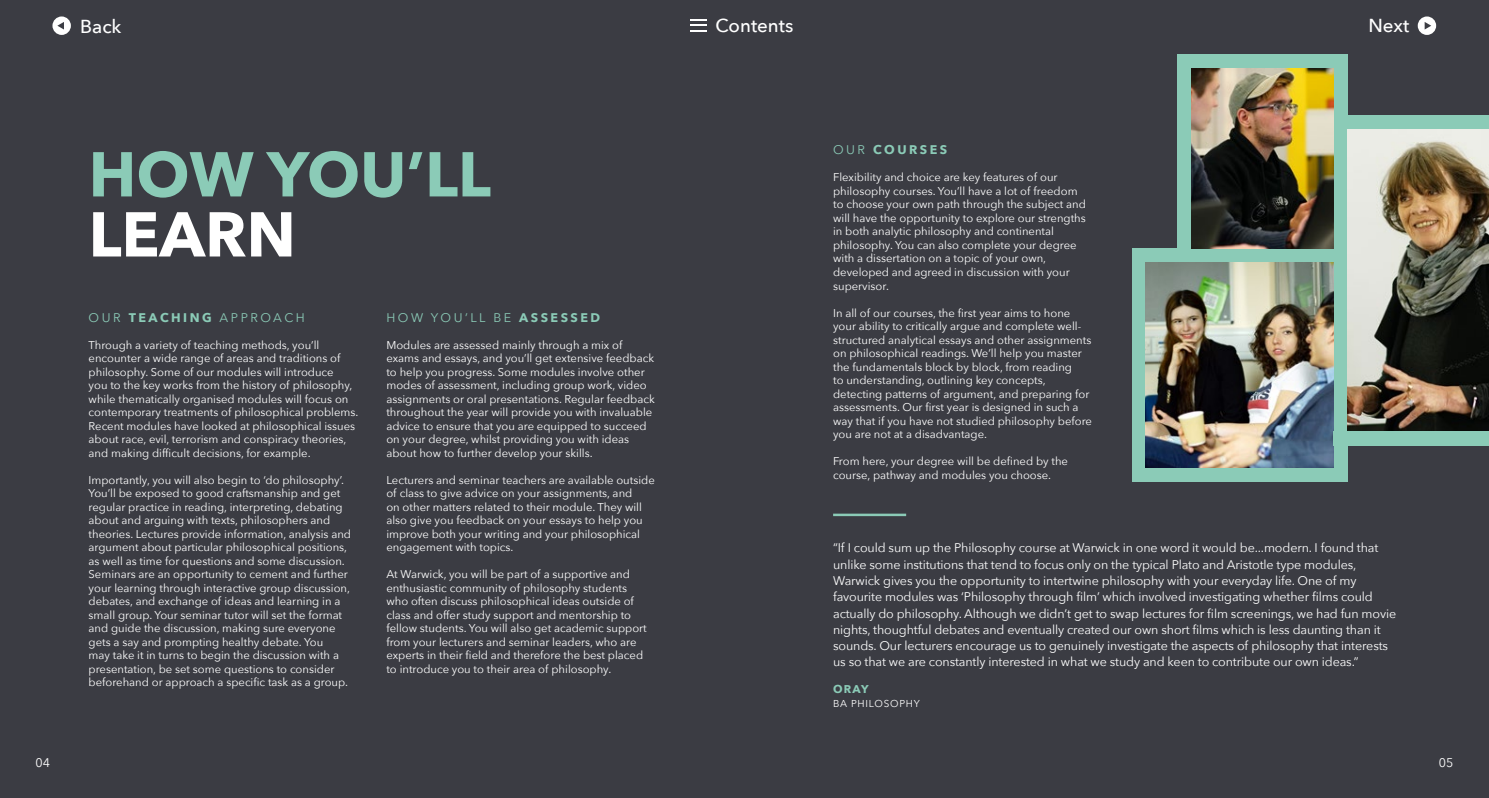
<style>
.page{position:relative;width:1489px;height:798px;background:#fff}
.page>*{position:absolute;margin:0;border:0;box-sizing:border-box;transform-origin:0 0}
.t1{font:700 62.5px "Avenir Next";color:#8bcbb7}
.t2{font:700 62.5px "Avenir Next";color:#fff}
.t3{font:500 18.75px "Avenir Next";color:#fff}
.t4{font:12.5px/16.2px "Avenir Next";letter-spacing:-.01em;color:#fff}
.t5{font:12.5px "Avenir Next";letter-spacing:.2em;color:#8bcbb7}
.t6{font:700 12.5px "Avenir Next";letter-spacing:.2em;color:#8bcbb7}
.t7{font:11.25px/13.5px "Avenir Next";color:#fff}
.t8{font:700 11.25px "Avenir Next";color:#8bcbb7}
.t9{font:10px "Avenir Next";letter-spacing:.075em;color:#fff}
.s1{font-weight:700}
.s2{font-weight:400}
</style>
<div class="page">
<div style="left:0;top:0;width:1488px;height:797px;background:#3b3c43"></div>
<hr style="left:833px;top:513px;width:73px;height:3px;background:#8bcbb7">
<div style="left:1131px;top:248px;width:14px;height:233px;background:#8bcbb7"></div>
<div style="left:1131px;top:467px;width:216px;height:14px;background:#8bcbb7"></div>
<div style="left:1131px;top:248px;width:209px;height:14px;background:#8bcbb7"></div>
<div style="left:1338px;top:115px;width:150px;height:14px;background:#8bcbb7"></div>
<div style="left:1333px;top:45px;width:14px;height:430px;background:#8bcbb7"></div>
<div style="left:1177px;top:45px;width:14px;height:217px;background:#8bcbb7"></div>
<img style="left:1347px;top:129px;width:141px;height:302px">
<img style="left:1145px;top:262px;width:188px;height:205px">
<img style="left:1191px;top:67px;width:142px;height:181px">
<div style="left:1333px;top:431px;width:155px;height:14px;background:#8bcbb7"></div>
<div style="left:1177px;top:53px;width:161px;height:14px;background:#8bcbb7"></div>
<div style="left:0;top:0;width:1488px;height:53px;background:#3b3c43"></div>
<svg style="left:1417px;top:16px;width:18px;height:19px"></svg>
<svg style="left:52px;top:16px;width:19px;height:19px"></svg>
<svg style="left:690px;top:19px;width:16px;height:12px"></svg>
<h2 class="t3" style="left:80px;top:10px;width:43px">Back</h2>
<h2 class="t3" style="left:715px;top:10px;width:79px">Contents</h2>
<h2 class="t3" style="left:1368px;top:10px;width:42px">Next</h2>
<h1 class="t1" style="left:89px;top:120px;width:403px">HOW YOU’LL</h1>
<h1 class="t2" style="left:89px;top:180px;width:209px">LEARN</h1>
<p class="t5" style="left:89px;top:306px;width:218px">OUR <span class="s1">TEACHING</span> APPROACH</p>
<p class="t7" style="left:89px;top:337px;width:271px">Through a variety of teaching methods, you’ll encounter a wide range of areas and traditions of philosophy. Some of our modules will introduce<br>you to the key works from the history of philosophy, while thematically organised modules will focus on contemporary treatments of philosophical problems.<br>Recent modules have looked at philosophical issues about race, evil, terrorism and conspiracy theories, and making difficult decisions, for example.</p>
<p class="t7" style="left:89px;top:472px;width:264px">Importantly, you will also begin to ‘do philosophy’.<br>You’ll be exposed to good craftsmanship and get regular practice in reading, interpreting, debating about and arguing with texts, philosophers and theories. Lectures provide information, analysis and argument about particular philosophical positions, as well as time for questions and some discussion.<br>Seminars are an opportunity to cement and further your learning through interactive group discussion, debates, and exchange of ideas and learning in a small group. Your seminar tutor will set the format and guide the discussion, making sure everyone gets a say and prompting healthy debate. You<br>may take it in turns to begin the discussion with a presentation, be set some questions to consider beforehand or approach a specific task as a group.</p>
<p class="t5" style="left:386px;top:306px;width:215px">HOW YOU’LL BE <span class="s1">ASSESSED</span></p>
<p class="t7" style="left:386px;top:337px;width:270px">Modules are assessed mainly through a mix of exams and essays, and you’ll get extensive feedback to help you progress. Some modules involve other modes of assessment, including group work, video assignments or oral presentations. Regular feedback throughout the year will provide you with invaluable advice to ensure that you are equipped to succeed on your degree, whilst providing you with ideas about how to further develop your skills.</p>
<p class="t7" style="left:386px;top:472px;width:270px">Lecturers and seminar teachers are available outside of class to give advice on your assignments, and<br>on other matters related to their module. They will also give you feedback on your essays to help you improve both your writing and your philosophical engagement with topics.</p>
<p class="t7" style="left:386px;top:567px;width:262px">At Warwick, you will be part of a supportive and enthusiastic community of philosophy students who often discuss philosophical ideas outside of class and offer study support and mentorship to fellow students. You will also get academic support from your lecturers and seminar leaders, who are experts in their field and therefore the best placed to introduce you to their area of philosophy.</p>
<p class="t6" style="left:833px;top:139px;width:116px"><span class="s2">OUR</span> COURSES</p>
<p class="t7" style="left:833px;top:170px;width:254px">Flexibility and choice are key features of our philosophy courses. You’ll have a lot of freedom to choose your own path through the subject and will have the opportunity to explore our strengths in both analytic philosophy and continental philosophy. You can also complete your degree with a dissertation on a topic of your own, developed and agreed in discussion with your supervisor.</p>
<p class="t7" style="left:833px;top:305px;width:260px">In all of our courses, the first year aims to hone your ability to critically argue and complete well&shy;structured analytical essays and other assignments on philosophical readings. We’ll help you master the fundamentals block by block, from reading<br>to understanding, outlining key concepts, detecting patterns of argument, and preparing for assessments. Our first year is designed in such a way that if you have not studied philosophy before you are not at a disadvantage.</p>
<p class="t7" style="left:833px;top:454px;width:236px">From here, your degree will be defined by the course, pathway and modules you choose.</p>
<p class="t4" style="left:833px;top:539px;width:564px">“If I could sum up the Philosophy course at Warwick in one word it would be...modern. I found that unlike some institutions that tend to focus only on the typical Plato and Aristotle type modules, Warwick gives you the opportunity to intertwine philosophy with your everyday life. One of my favourite modules was ‘Philosophy through film’ which involved investigating whether films could actually do philosophy. Although we didn’t get to swap lectures for film screenings, we had fun movie nights, thoughtful debates and eventually created our own short films which is less daunting than it sounds. Our lecturers encourage us to genuinely investigate the aspects of philosophy that interests us so that we are constantly interested in what we study and keen to contribute our own ideas.”</p>
<p class="t8" style="left:833px;top:679px;width:37px">ORAY</p>
<p class="t9" style="left:833px;top:694px;width:88px">BA PHILOSOPHY</p>
<p class="t4" style="left:36px;top:753px;width:16px">04</p>
<p class="t4" style="left:1438px;top:753px;width:16px">05</p>
</div>
